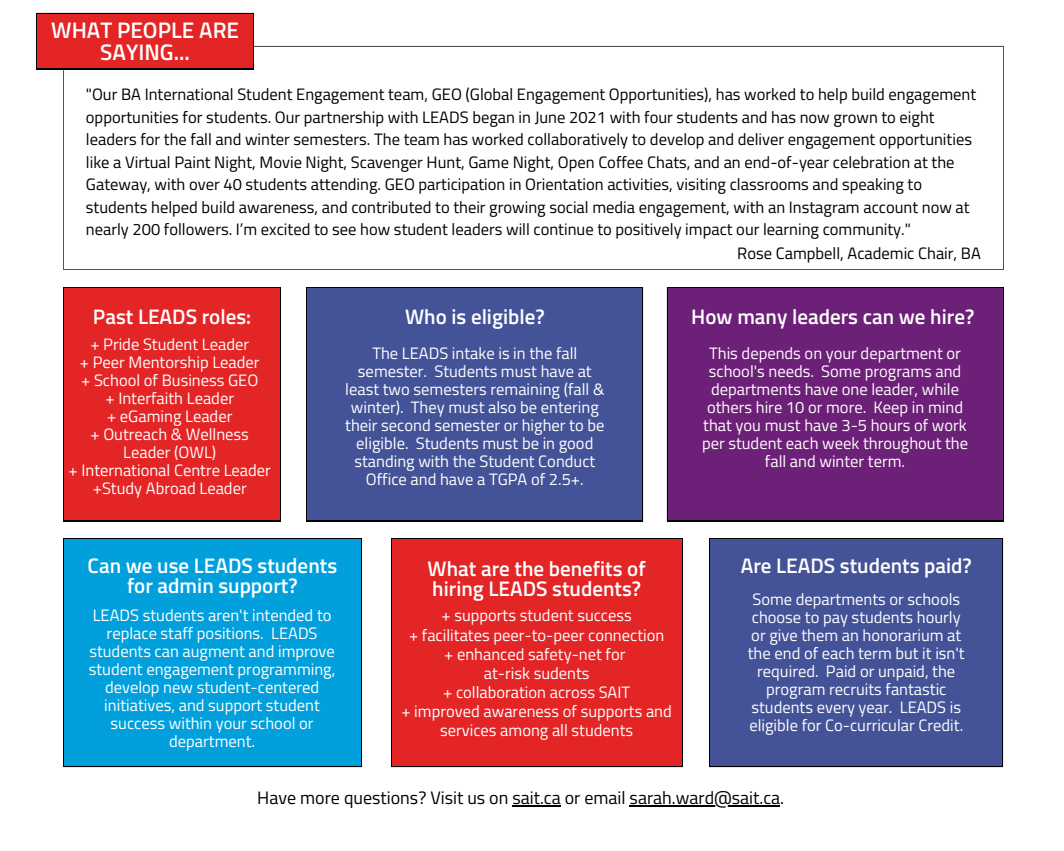
<style>
.page{position:relative;width:1064px;height:851px;background:#fff}
.page>*{position:absolute;margin:0;border:0;box-sizing:border-box;transform-origin:0 0}
.t1{font:600 22.5px/22.5px "Titillium Web";color:#fff;text-align:center}
.t2{font:600 21px/20.2px "Titillium Web";color:#fff}
.t3{font:18px "Titillium Web";color:#000}
.t4{font:16.5px/18px "Titillium Web";color:#fff;text-align:center}
.t5{font:16.5px/22.5px "Titillium Web";color:#000}
</style>
<div class="page">
<div style="left:392px;top:539px;width:289px;height:227px;background:#e32526"></div>
<div style="left:710px;top:539px;width:291px;height:227px;background:#445398"></div>
<div style="left:64px;top:539px;width:296px;height:227px;background:#01a0dc"></div>
<div style="left:307px;top:288px;width:335px;height:232px;background:#445398"></div>
<svg style="left:63px;top:287px;width:218px;height:234px"></svg>
<div style="left:64px;top:288px;width:215px;height:232px;background:#e32526"></div>
<div style="left:667px;top:288px;width:334px;height:232px;background:#6d2077"></div>
<hr style="left:512px;top:805px;width:48px;height:1px;background:#000">
<hr style="left:629px;top:805px;width:151px;height:1px;background:#000">
<svg style="left:36px;top:13px;width:218px;height:56px"></svg>
<div style="left:38px;top:14px;width:214px;height:54px;background:#e32526"></div>
<p class="t1" style="left:51px;top:18px;width:189px">WHAT PEOPLE ARE<br>SAYING...</p>
<p class="t5" style="left:86px;top:83px;width:891px">"Our BA International Student Engagement team, GEO (Global Engagement Opportunities), has worked to help build engagement opportunities for students. Our partnership with LEADS began in June 2021 with four students and has now grown to eight leaders for the fall and winter semesters. The team has worked collaboratively to develop and deliver engagement opportunities like a Virtual Paint Night, Movie Night, Scavenger Hunt, Game Night, Open Coffee Chats, and an end-of-year celebration at the Gateway, with over 40 students attending. GEO participation in Orientation activities, visiting classrooms and speaking to students helped build awareness, and contributed to their growing social media engagement, with an Instagram account now at nearly 200 followers. I’m excited to see how student leaders will continue to positively impact our learning community."</p>
<p class="t5" style="left:737px;top:242px;width:245px">Rose Campbell, Academic Chair, BA</p>
<p class="t2" style="left:93px;top:305px;width:160px">Past LEADS roles:</p>
<p class="t4" style="left:90px;top:335px;width:160px">+ Pride Student Leader</p>
<p class="t4" style="left:80px;top:353px;width:181px">+ Peer Mentorship Leader</p>
<p class="t4" style="left:81px;top:371px;width:179px">+ School of Business GEO</p>
<p class="t4" style="left:105px;top:389px;width:130px">+ Interfaith Leader</p>
<p class="t4" style="left:107px;top:407px;width:127px">+ eGaming Leader</p>
<p class="t4" style="left:90px;top:425px;width:160px">+ Outreach &amp; Wellness<br>Leader (OWL)</p>
<p class="t4" style="left:68px;top:461px;width:204px">+ International Centre Leader</p>
<p class="t4" style="left:93px;top:479px;width:155px">+Study Abroad Leader</p>
<p class="t2" style="left:405px;top:305px;width:141px">Who is eligible?</p>
<p class="t2" style="left:691px;top:305px;width:284px">How many leaders can we hire?</p>
<p class="t4" style="left:345px;top:344px;width:260px">The LEADS intake is in the fall semester. Students must have at least two semesters remaining (fall &amp; winter). They must also be entering their second semester or higher to be eligible. Students must be in good standing with the Student Conduct Office and have a TGPA of 2.5+.</p>
<p class="t4" style="left:701px;top:344px;width:267px">This depends on your department or school's needs. Some programs and departments have one leader, while others hire 10 or more. Keep in mind that you must have 3-5 hours of work per student each week throughout the fall and winter term.</p>
<p class="t2" style="left:88px;top:555px;width:251px;text-align:center">Can we use LEADS students for admin support?</p>
<p class="t2" style="left:740px;top:555px;width:232px">Are LEADS students paid?</p>
<p class="t2" style="left:427px;top:557px;width:219px">What are the benefits of hiring LEADS students?</p>
<p class="t4" style="left:747px;top:590px;width:218px">Some departments or schools choose to pay students hourly or give them an honorarium at the end of each term but it isn't required. Paid or unpaid, the program recruits fantastic students every year. LEADS is eligible for Co-curricular Credit.</p>
<p class="t4" style="left:89px;top:606px;width:248px">LEADS students aren't intended to replace staff positions. LEADS students can augment and improve student engagement programming, develop new student-centered initiatives, and support student success within your school or department.</p>
<p class="t4" style="left:441px;top:606px;width:192px">+ supports student success</p>
<p class="t4" style="left:409px;top:625px;width:257px">+ facilitates peer-to-peer connection</p>
<p class="t4" style="left:444px;top:644px;width:183px">+ enhanced safety-net for</p>
<p class="t4" style="left:483px;top:663px;width:107px">at-risk sudents</p>
<p class="t4" style="left:443px;top:683px;width:188px">+ collaboration across SAIT</p>
<p class="t4" style="left:401px;top:701px;width:272px;line-height:19.2px">+ improved awareness of supports and services among all students</p>
<p class="t3" style="left:257px;top:783px;width:528px">Have more questions? Visit us on sait.ca or email sarah.ward@sait.ca.</p>
</div>
